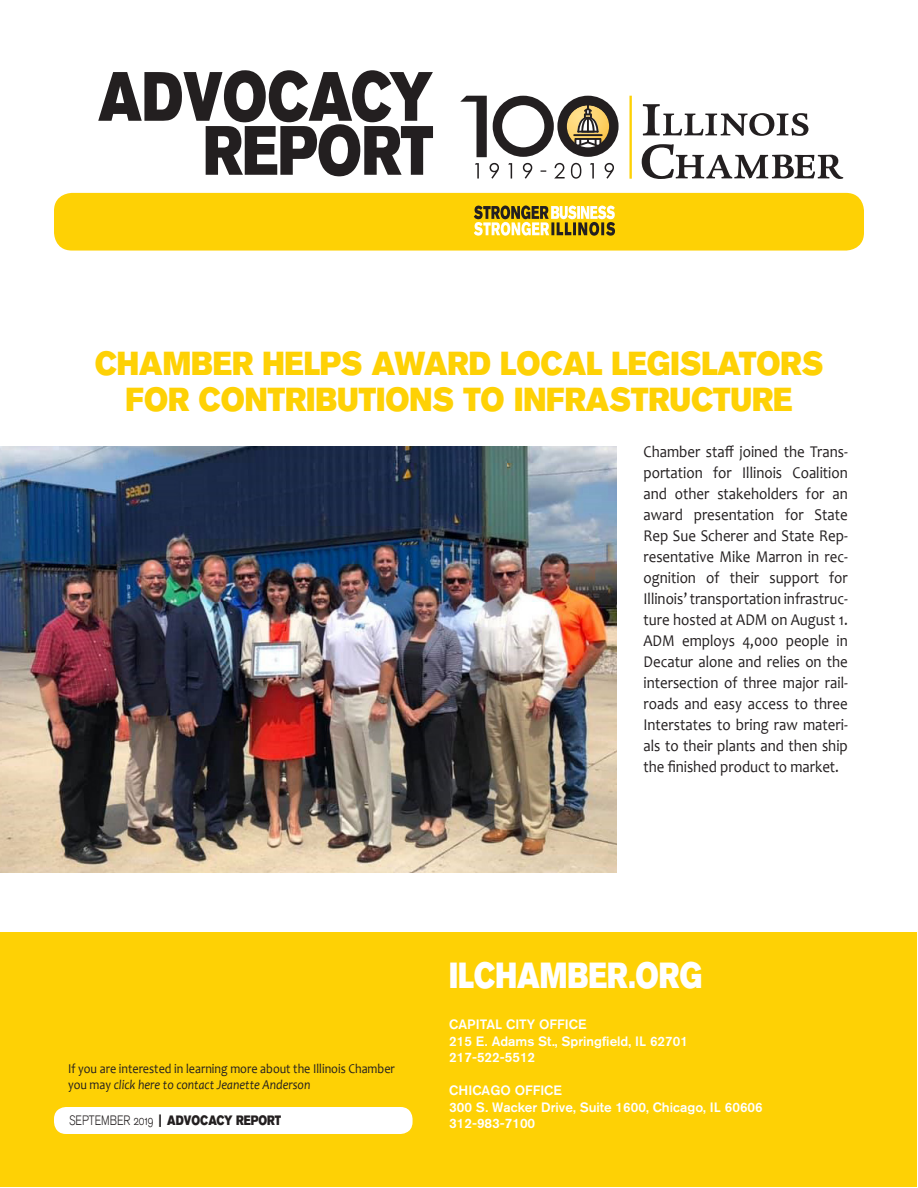
<style>
.page{position:relative;width:918px;height:1188px;background:#fff}
.page>*{position:absolute;margin:0;border:0;box-sizing:border-box;transform-origin:0 0}
.t1{font:69px "Akzidenz Grotesk BQ Super";color:#231f20;scale:.8 1}
.t2{font:36px "Akzidenz Grotesk BQ Super";color:#fff;scale:.8 1}
.Advocacy-text{font:33px "Akzidenz Grotesk BQ Super";color:#fed105;scale:.9 1}
.Advocacy-text-2{font:16.5px/21px "Candara";color:#231f20;text-align:justify;scale:.9 1}
.t3{font:500 13.5px "Akzidenz Grotesk BQ";color:#fff}
.Advocacy-text-3{font:13.5px "Candara";color:#231f20;scale:.9 1}
.Advocacy-text-4{font:italic 13.5px "Candara";color:#231f20;scale:.9 1}
.t4{font:13.5px "Akzidenz Grotesk BQ Super";color:#231f20;scale:.8 1}
.s1{font-style:normal}
.s2{font-family:"Akzidenz Grotesk BQ Light Os F"}
</style>
<div class="page">
<div style="left:54px;top:193px;width:810px;height:58px;background:#fed105;border-radius:18px"></div>
<svg style="left:474px;top:205px;width:141px;height:31px"></svg>
<div style="left:1px;top:932px;width:916px;height:255px;background:#fed105"></div>
<div style="left:54px;top:1107px;width:359px;height:27px;background:#fff;border-radius:12px"></div>
<svg style="left:564px;top:103px;width:48px;height:47px;background:#a08c60"></svg>
<svg style="left:460px;top:96px;width:27px;height:61px"></svg>
<div style="left:493px;top:96px;width:61px;height:61px;border:9px solid #231f20;border-radius:50%"></div>
<div style="left:557px;top:96px;width:62px;height:61px;border:9px solid #231f20;border-radius:50%"></div>
<svg style="left:475px;top:163px;width:139px;height:16px"></svg>
<hr style="left:629px;top:96px;width:3px;height:83px;background:#fed105">
<svg style="left:642px;top:144px;width:201px;height:35px"></svg>
<svg style="left:643px;top:104px;width:165px;height:32px"></svg>
<img style="left:0;top:446px;width:617px;height:427px">
<p class="t1" style="left:98px;top:57px;width:420px">ADVOCACY</p>
<p class="t1" style="left:203px;top:111px;width:289px">REPORT</p>
<p class="Advocacy-text" style="left:95px;top:344px;width:811px">CHAMBER HELPS AWARD LOCAL LEGISLATORS</p>
<p class="Advocacy-text" style="left:126px;top:380px;width:743px">FOR CONTRIBUTIONS TO INFRASTRUCTURE</p>
<p class="Advocacy-text-2" style="left:644px;top:441px;width:229px">Chamber staff joined the Trans&shy;portation for Illinois Coalition and other stakeholders for an award presentation for State Rep Sue Scherer and State Rep&shy;resentative Mike Marron in rec&shy;ognition of their support for Illinois’ transportation infrastruc&shy;ture hosted at ADM on August 1.<br>ADM employs 4,000 people in Decatur alone and relies on the intersection of three major rail&shy;roads and easy access to three Interstates to bring raw materi&shy;als to their plants and then ship the finished product to market.</p>
<p class="Advocacy-text-3" style="left:68px;top:1060px;width:365px">If you are interested in learning more about the Illinois Chamber</p>
<p class="Advocacy-text-4" style="left:68px;top:1076px;width:271px"><span class="s1">you may</span> click here to contact Jeanette Anderson</p>
<p class="t4" style="left:69px;top:1113px;width:267px"><span class="s2">SEPTEMBER 2019</span> | ADVOCACY REPORT</p>
<p class="t2" style="left:449px;top:954px;width:318px">ILCHAMBER.ORG</p>
<p class="t3" style="left:449px;top:1016px;width:139px">CAPITAL CITY OFFICE</p>
<p class="t3" style="left:449px;top:1033px;width:240px">215 E. Adams St., Springfield, IL 62701</p>
<p class="t3" style="left:449px;top:1049px;width:87px">217-522-5512</p>
<p class="t3" style="left:449px;top:1082px;width:114px">CHICAGO OFFICE</p>
<p class="t3" style="left:449px;top:1099px;width:315px">300 S. Wacker Drive, Suite 1600, Chicago, IL 60606</p>
<p class="t3" style="left:449px;top:1115px;width:87px">312-983-7100</p>
</div>
